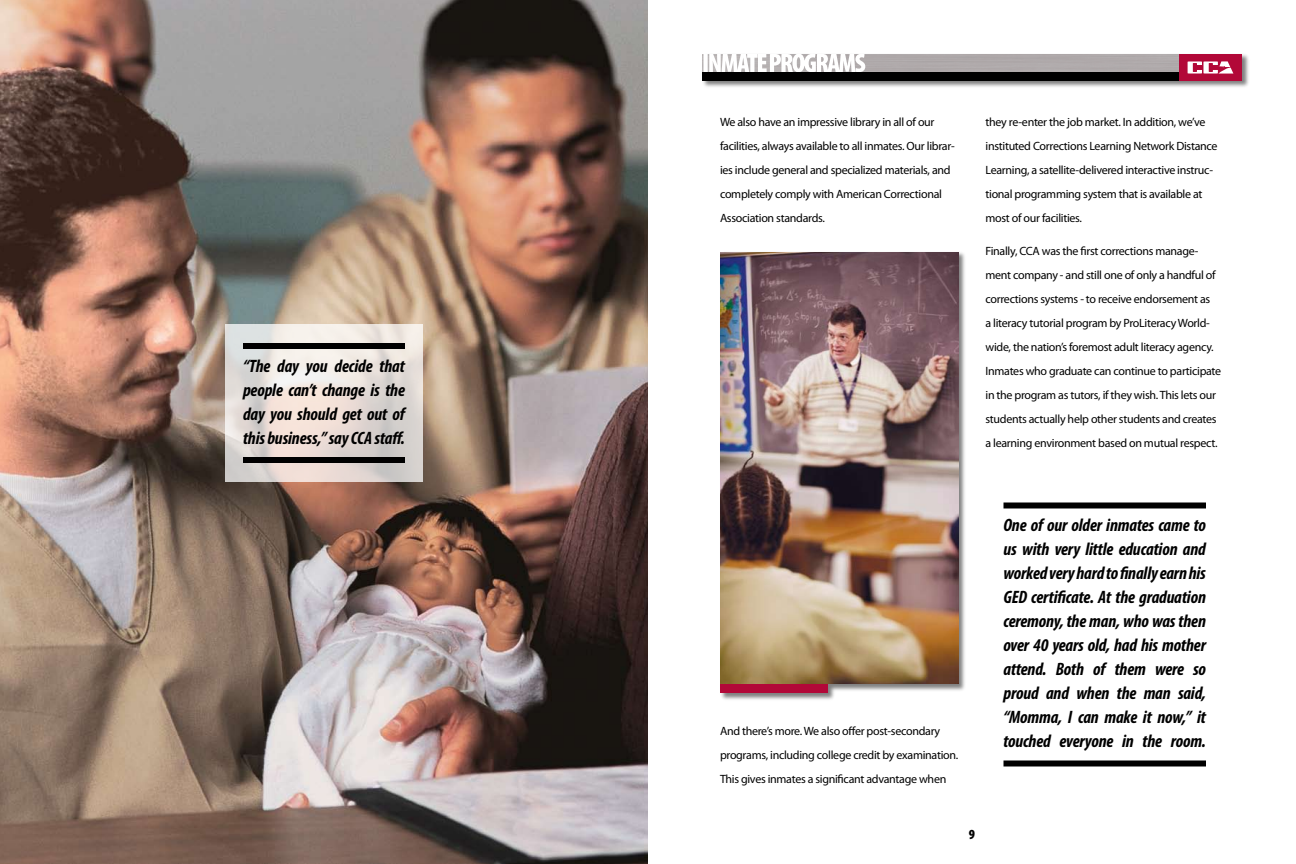
<style>
.page{position:relative;width:1296px;height:864px;background:#fff}
.page>*{position:absolute;margin:0;border:0;box-sizing:border-box;transform-origin:0 0}
.t1{font:italic 700 condensed 18px/24px "Myriad Pro";letter-spacing:-.01em;color:#000;text-align:justify}
.t2{font:900 condensed 14px "Myriad Pro";color:#000}
.t3{font:12px/24px "Myriad Pro";letter-spacing:-.025em;color:#000}
</style>
<div class="page">
<img style="left:0;top:0;width:648px;height:864px">
<svg style="left:225px;top:324px;width:198px;height:158px;background:#e5ddd8"></svg>
<div style="left:243px;top:343px;width:162px;height:6px;background:#000"></div>
<div style="left:243px;top:457px;width:162px;height:6px;background:#000"></div>
<div style="left:701px;top:53px;width:549px;height:36px;background:#000;opacity:.5"></div>
<div style="left:702px;top:54px;width:477px;height:18px;background:#afaaab"></div>
<svg style="left:704px;top:54px;width:161px;height:18px"></svg>
<div style="left:702px;top:72px;width:540px;height:9px;background:#000"></div>
<div style="left:1179px;top:54px;width:63px;height:27px;background:#b20838"></div>
<svg style="left:1188px;top:61px;width:45px;height:13px"></svg>
<div style="left:1004px;top:502px;width:202px;height:6px;background:#000"></div>
<div style="left:1004px;top:760px;width:202px;height:6px;background:#000"></div>
<div style="left:719px;top:251px;width:248px;height:450px;background:#000;opacity:.5"></div>
<div style="left:720px;top:684px;width:108px;height:9px;background:#b20838"></div>
<img style="left:720px;top:252px;width:238px;height:432px">
<h1 class="t1" style="left:243px;top:353px;width:164px">“The day you decide that people can’t change is the day you should get out of this business,” say CCA staff.</h1>
<p class="t3" style="left:720px;top:110px;width:236px">We also have an impressive library in all of our facilities, always available to all inmates. Our librar&shy;ies include general and specialized materials, and completely comply with American Correctional Association standards.</p>
<p class="t3" style="left:986px;top:110px;width:234px">they re-enter the job market. In addition, we’ve instituted Corrections Learning Network Distance Learning, a satellite-delivered interactive instruc&shy;tional programming system that is available at most of our facilities.</p>
<p class="t3" style="left:986px;top:239px;width:237px">Finally, CCA was the first corrections manage&shy;ment company - and still one of only a handful of corrections systems - to receive endorsement as<br>a literacy tutorial program by ProLiteracy World&shy;wide, the nation’s foremost adult literacy agency.<br>Inmates who graduate can continue to participate in the program as tutors, if they wish. This lets our students actually help other students and creates a learning environment based on mutual respect.</p>
<p class="t3" style="left:720px;top:719px;width:240px">And there’s more. We also offer post-secondary programs, including college credit by examination.<br>This gives inmates a significant advantage when</p>
<p class="t2" style="left:969px;top:825px;width:8px">9</p>
<p class="t1" style="left:1004px;top:513px;width:204px">One of our older inmates came to us with very little education and worked very hard to finally earn his GED certificate. At the graduation ceremony, the man, who was then over 40 years old, had his mother attend. Both of them were so proud and when the man said, “Momma, I can make it now,” it touched everyone in the room.</p>
</div>
